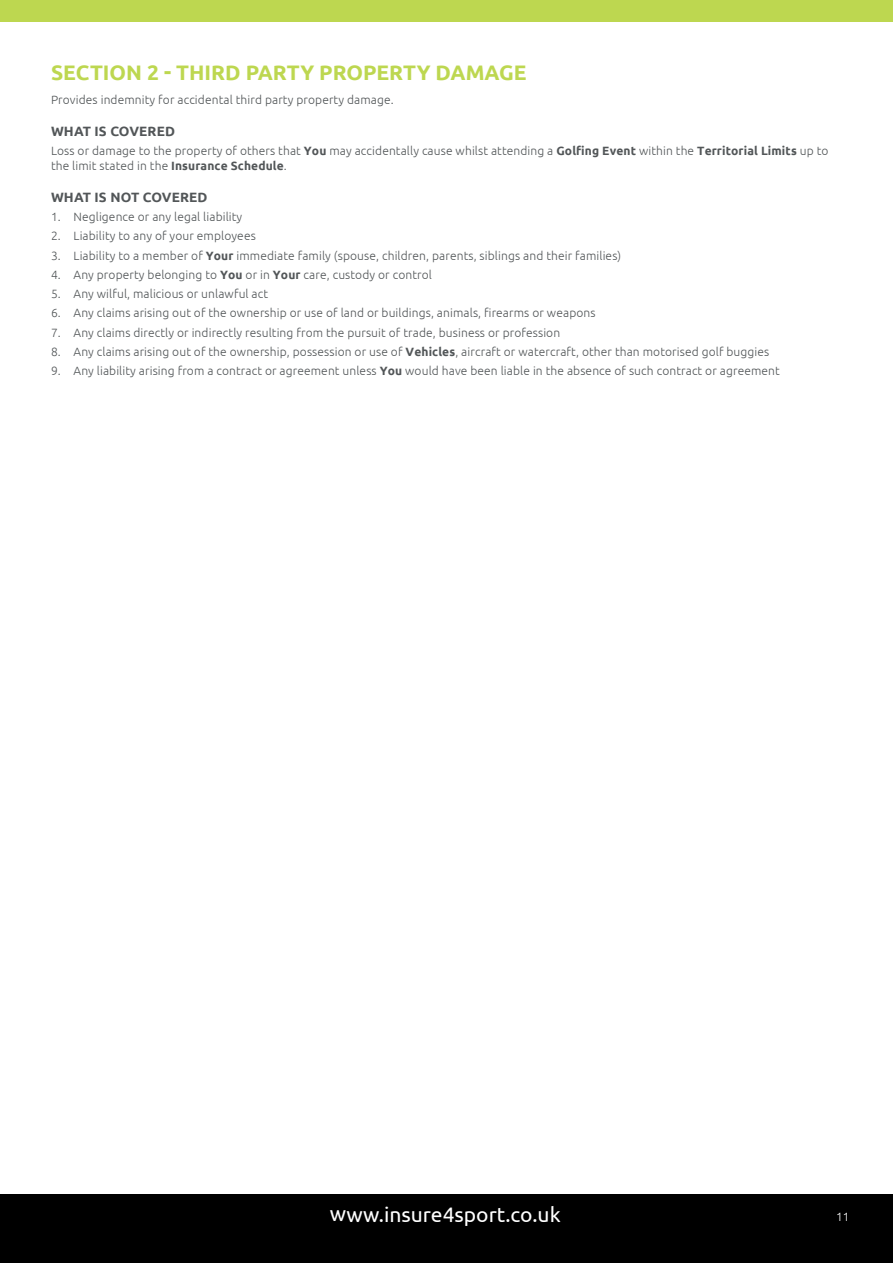
<style>
.page{position:relative;width:893px;height:1263px;background:#fff}
.page>*{position:absolute;margin:0;border:0;box-sizing:border-box;transform-origin:0 0}
.t1{font:700 21px "Ubuntu";color:#bdd750}
.t2{font:21px "Ubuntu";letter-spacing:-.005em;color:#fff}
.t3{font:700 13.5px "Ubuntu";letter-spacing:.01em;color:#525658}
.t4{font:300 12px/15px "Ubuntu";letter-spacing:.01em;color:#525658}
.t5{font:300 12px "Ubuntu";color:#fff}
.s1{font-weight:700}
</style>
<div class="page">
<div style="left:0;top:1194px;width:893px;height:69px;background:#000"></div>
<div style="left:0;top:0;width:893px;height:22px;background:#bdd750"></div>
<h1 class="t1" style="left:51px;top:60px;width:477px">SECTION 2 - THIRD PARTY PROPERTY DAMAGE</h1>
<p class="t4" style="left:51px;top:92px;width:344px">Provides indemnity for accidental third party property damage.</p>
<p class="t3" style="left:51px;top:123px;width:125px">WHAT IS COVERED</p>
<p class="t4" style="left:51px;top:143px;width:779px">Loss or damage to the property of others that <span class="s1">You</span> may accidentally cause whilst attending a <span class="s1">Golfing Event</span> within the <span class="s1">Territorial Limits</span> up to the limit stated in the <span class="s1">Insurance Schedule</span>.</p>
<p class="t3" style="left:51px;top:189px;width:158px">WHAT IS NOT COVERED</p>
<p class="t4" style="left:51px;top:209px;width:193px">1. Negligence or any legal liability</p>
<p class="t4" style="left:51px;top:228px;width:206px">2. Liability to any of your employees</p>
<p class="t4" style="left:51px;top:248px;width:572px">3. Liability to a member of <span class="s1">Your</span> immediate family (spouse, children, parents, siblings and their families)</p>
<p class="t4" style="left:51px;top:267px;width:382px">4. Any property belonging to <span class="s1">You</span> or in <span class="s1">Your</span> care, custody or control</p>
<p class="t4" style="left:51px;top:286px;width:219px">5. Any wilful, malicious or unlawful act</p>
<p class="t4" style="left:51px;top:305px;width:546px">6. Any claims arising out of the ownership or use of land or buildings, animals, firearms or weapons</p>
<p class="t4" style="left:51px;top:325px;width:511px">7. Any claims directly or indirectly resulting from the pursuit of trade, business or profession</p>
<p class="t4" style="left:51px;top:344px;width:720px">8. Any claims arising out of the ownership, possession or use of <span class="s1">Vehicles</span>, aircraft or watercraft, other than motorised golf buggies</p>
<p class="t4" style="left:51px;top:363px;width:730px">9. Any liability arising from a contract or agreement unless <span class="s1">You</span> would have been liable in the absence of such contract or agreement</p>
<h1 class="t2" style="left:330px;top:1202px;width:232px">www.insure4sport.co.uk</h1>
<p class="t5" style="left:836px;top:1210px;width:15px">11</p>
</div>
